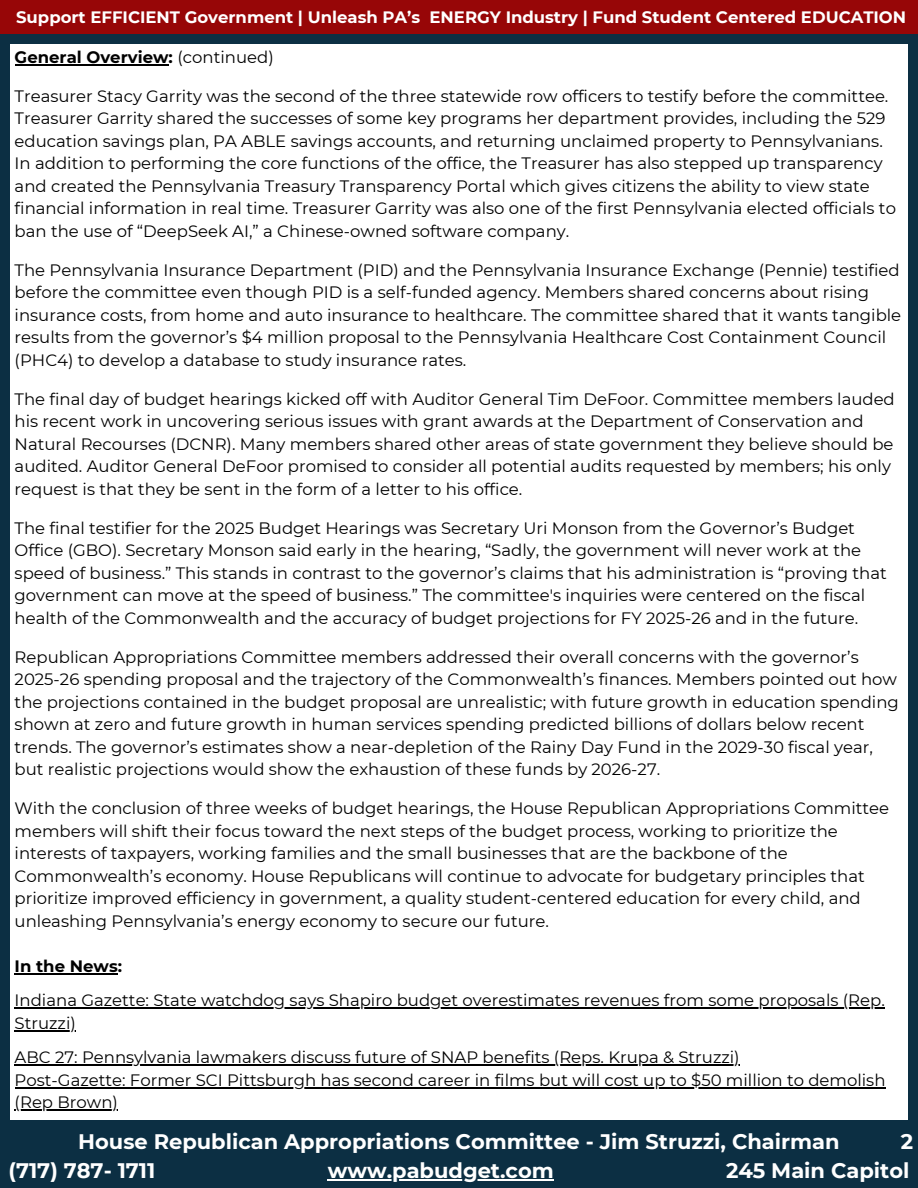
<style>
.page{position:relative;width:918px;height:1188px;background:#0c2f43}
.page>*{position:absolute;margin:0;border:0;box-sizing:border-box;transform-origin:0 0}
.t1{font:700 21px/29.2px "Montserrat";color:#fff}
.t2{font:16.5px/22.5px "Montserrat";color:#000}
.t3{font:700 16.5px "Montserrat";color:#fff}
.t4{font:700 16.5px "Montserrat";color:#000}
.s1{font-weight:400}
</style>
<div class="page">
<div style="left:10px;top:44px;width:898px;height:1076px;background:#fff"></div>
<div style="left:0;top:0;width:918px;height:34px;background:#970607"></div>
<hr style="left:15px;top:64px;width:154px;height:2px;background:#000">
<hr style="left:15px;top:973px;width:103px;height:2px;background:#000">
<hr style="left:15px;top:1008px;width:870px;height:1px;background:#000">
<hr style="left:15px;top:1030px;width:61px;height:2px;background:#000">
<hr style="left:15px;top:1065px;width:725px;height:1px;background:#000">
<hr style="left:15px;top:1087px;width:871px;height:2px;background:#000">
<hr style="left:15px;top:1110px;width:103px;height:1px;background:#000">
<hr style="left:328px;top:1179px;width:226px;height:1px;background:#fff">
<h2 class="t3" style="left:16px;top:7px;width:892px">Support EFFICIENT Government | Unleash PA’s ENERGY Industry | Fund Student Centered EDUCATION</h2>
<p class="t4" style="left:15px;top:47px;width:261px">General Overview: <span class="s1">(continued)</span></p>
<p class="t2" style="left:15px;top:84px;width:883px">Treasurer Stacy Garrity was the second of the three statewide row officers to testify before the committee.<br>Treasurer Garrity shared the successes of some key programs her department provides, including the 529 education savings plan, PA ABLE savings accounts, and returning unclaimed property to Pennsylvanians.<br>In addition to performing the core functions of the office, the Treasurer has also stepped up transparency and created the Pennsylvania Treasury Transparency Portal which gives citizens the ability to view state financial information in real time. Treasurer Garrity was also one of the first Pennsylvania elected officials to ban the use of “DeepSeek AI,” a Chinese-owned software company.</p>
<p class="t2" style="left:15px;top:258px;width:888px">The Pennsylvania Insurance Department (PID) and the Pennsylvania Insurance Exchange (Pennie) testified before the committee even though PID is a self-funded agency. Members shared concerns about rising insurance costs, from home and auto insurance to healthcare. The committee shared that it wants tangible results from the governor’s $4 million proposal to the Pennsylvania Healthcare Cost Containment Council (PHC4) to develop a database to study insurance rates.</p>
<p class="t2" style="left:15px;top:387px;width:882px">The final day of budget hearings kicked off with Auditor General Tim DeFoor. Committee members lauded his recent work in uncovering serious issues with grant awards at the Department of Conservation and Natural Recourses (DCNR). Many members shared other areas of state government they believe should be audited. Auditor General DeFoor promised to consider all potential audits requested by members; his only request is that they be sent in the form of a letter to his office.</p>
<p class="t2" style="left:15px;top:516px;width:874px">The final testifier for the 2025 Budget Hearings was Secretary Uri Monson from the Governor’s Budget Office (GBO). Secretary Monson said early in the hearing, “Sadly, the government will never work at the speed of business.” This stands in contrast to the governor’s claims that his administration is “proving that government can move at the speed of business.” The committee's inquiries were centered on the fiscal health of the Commonwealth and the accuracy of budget projections for FY 2025-26 and in the future.</p>
<p class="t2" style="left:15px;top:645px;width:886px">Republican Appropriations Committee members addressed their overall concerns with the governor’s 2025-26 spending proposal and the trajectory of the Commonwealth’s finances. Members pointed out how the projections contained in the budget proposal are unrealistic; with future growth in education spending shown at zero and future growth in human services spending predicted billions of dollars below recent trends. The governor’s estimates show a near-depletion of the Rainy Day Fund in the 2029-30 fiscal year, but realistic projections would show the exhaustion of these funds by 2026-27.</p>
<p class="t2" style="left:15px;top:797px;width:876px">With the conclusion of three weeks of budget hearings, the House Republican Appropriations Committee members will shift their focus toward the next steps of the budget process, working to prioritize the interests of taxpayers, working families and the small businesses that are the backbone of the Commonwealth’s economy. House Republicans will continue to advocate for budgetary principles that prioritize improved efficiency in government, a quality student-centered education for every child, and unleashing Pennsylvania’s energy economy to secure our future.</p>
<p class="t4" style="left:15px;top:956px;width:109px">In the News:</p>
<h2 class="t2" style="left:15px;top:989px;width:872px">Indiana Gazette: State watchdog says Shapiro budget overestimates revenues from some proposals (Rep.</h2>
<p class="t2" style="left:15px;top:1011px;width:63px">Struzzi)</p>
<p class="t2" style="left:15px;top:1046px;width:727px">ABC 27: Pennsylvania lawmakers discuss future of SNAP benefits (Reps. Krupa &amp; Struzzi)</p>
<p class="t2" style="left:15px;top:1068px;width:872px">Post-Gazette: Former SCI Pittsburgh has second career in films but will cost up to $50 million to demolish</p>
<p class="t2" style="left:15px;top:1091px;width:105px">(Rep Brown)</p>
<h1 class="t1" style="left:9px;top:1127px;width:833px;text-indent:70px">House Republican Appropriations Committee - Jim Struzzi, Chairman (717) 787- 1711</h1>
<p class="t1" style="left:901px;top:1127px;width:14px">2</p>
<p class="t1" style="left:328px;top:1156px;width:228px">www.pabudget.com</p>
<p class="t1" style="left:726px;top:1156px;width:185px">245 Main Capitol</p>
</div>
